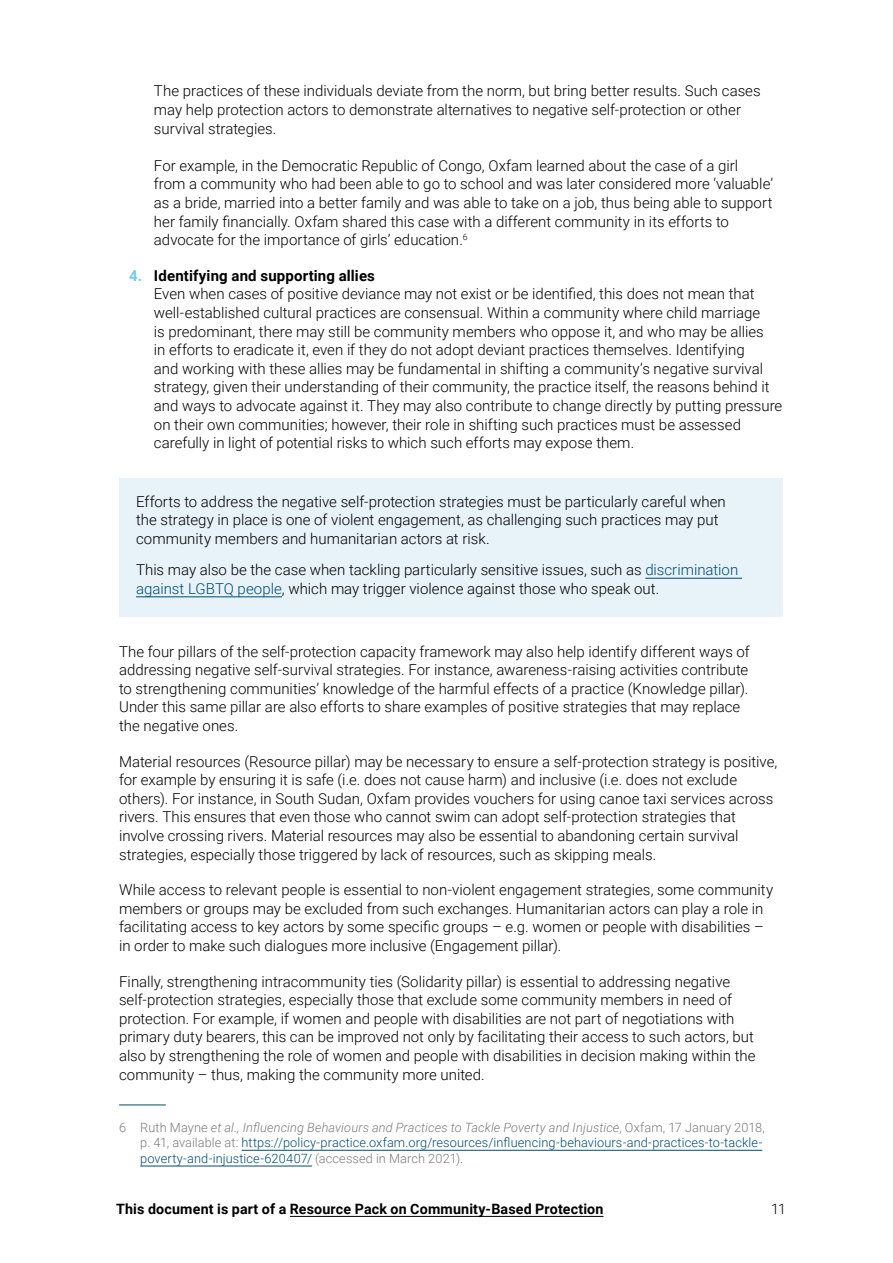
<style>
.page{position:relative;width:893px;height:1263px;background:#fff}
.page>*{position:absolute;margin:0;border:0;box-sizing:border-box;transform-origin:0 0}
.t1{font:300 15px/18.6px "Roboto";color:#000}
.t2{font:700 14.25px "Roboto";letter-spacing:.01em;color:#000}
.t3{font:300 14.25px "Roboto";color:#000}
.t4{font:300 12.75px/15.8px "Roboto";letter-spacing:.01em;color:#004b70}
.s1{font-weight:700;color:#72caef}
.s2{font-weight:700}
.s3{color:#004b70}
.s4{color:#7c7b7b}
.s5{font-style:italic;color:#7c7b7b}
</style>
<div class="page">
<hr style="left:290px;top:1216px;width:313px;height:1px;background:#000">
<div style="left:119px;top:478px;width:663px;height:139px;background:#e7f2f9"></div>
<hr style="left:645px;top:578px;width:97px;height:1px;background:#004b70">
<hr style="left:136px;top:596px;width:146px;height:1px;background:#004b70">
<hr style="left:119px;top:1104px;width:47px;height:1px;background:#004b70">
<hr style="left:242px;top:1150px;width:520px;height:1px;background:#004b70">
<hr style="left:140px;top:1166px;width:172px;height:1px;background:#004b70">
<p class="t1" style="left:154px;top:81px;width:608px">The practices of these individuals deviate from the norm, but bring better results. Such cases may help protection actors to demonstrate alternatives to negative self-protection or other survival strategies.</p>
<p class="t1" style="left:154px;top:156px;width:621px">For example, in the Democratic Republic of Congo, Oxfam learned about the case of a girl from a community who had been able to go to school and was later considered more ‘valuable’ as a bride, married into a better family and was able to take on a job, thus being able to support her family financially. Oxfam shared this case with a different community in its efforts to advocate for the importance of girls’ education.<sup>6</sup></p>
<p class="t1" style="left:154px;top:266px;width:630px;text-indent:-25px"><span class="s1">4.</span> <span class="s2">Identifying and supporting allies<br></span>Even when cases of positive deviance may not exist or be identified, this does not mean that well-established cultural practices are consensual. Within a community where child marriage<br>is predominant, there may still be community members who oppose it, and who may be allies<br>in efforts to eradicate it, even if they do not adopt deviant practices themselves. Identifying<br>and working with these allies may be fundamental in shifting a community’s negative survival strategy, given their understanding of their community, the practice itself, the reasons behind it and ways to advocate against it. They may also contribute to change directly by putting pressure on their own communities; however, their role in shifting such practices must be assessed carefully in light of potential risks to which such efforts may expose them.</p>
<p class="t1" style="left:136px;top:491px;width:591px">Efforts to address the negative self-protection strategies must be particularly careful when the strategy in place is one of violent engagement, as challenging such practices may put community members and humanitarian actors at risk.</p>
<p class="t1" style="left:136px;top:560px;width:604px">This may also be the case when tackling particularly sensitive issues, such as <span class="s3">discrimination against LGBTQ people</span>, which may trigger violence against those who speak out.</p>
<p class="t1" style="left:119px;top:641px;width:632px">The four pillars of the self-protection capacity framework may also help identify different ways of addressing negative self-survival strategies. For instance, awareness-raising activities contribute to strengthening communities’ knowledge of the harmful effects of a practice (Knowledge pillar).<br>Under this same pillar are also efforts to share examples of positive strategies that may replace the negative ones.</p>
<p class="t1" style="left:119px;top:751px;width:660px">Material resources (Resource pillar) may be necessary to ensure a self-protection strategy is positive, for example by ensuring it is safe (i.e. does not cause harm) and inclusive (i.e. does not exclude others). For instance, in South Sudan, Oxfam provides vouchers for using canoe taxi services across rivers. This ensures that even those who cannot swim can adopt self-protection strategies that involve crossing rivers. Material resources may also be essential to abandoning certain survival strategies, especially those triggered by lack of resources, such as skipping meals.</p>
<p class="t1" style="left:119px;top:880px;width:656px">While access to relevant people is essential to non-violent engagement strategies, some community members or groups may be excluded from such exchanges. Humanitarian actors can play a role in facilitating access to key actors by some specific groups – e.g. women or people with disabilities – in order to make such dialogues more inclusive (Engagement pillar).</p>
<p class="t1" style="left:119px;top:971px;width:638px">Finally, strengthening intracommunity ties (Solidarity pillar) is essential to addressing negative self-protection strategies, especially those that exclude some community members in need of protection. For example, if women and people with disabilities are not part of negotiations with primary duty bearers, this can be improved not only by facilitating their access to such actors, but also by strengthening the role of women and people with disabilities in decision making within the community – thus, making the community more united.</p>
<p class="t4" style="left:140px;top:1118px;width:626px;text-indent:-21px"><span class="s4">6 Ruth Mayne</span> <span class="s5">et al., Influencing Behaviours and Practices to Tackle Poverty and Injustice</span><span class="s4">, Oxfam, 17 January 2018, p. 41, available at:</span> https://policy-practice.oxfam.org/resources/influencing-behaviours-and-practices-to-tackle&shy;poverty-and-injustice-620407/ <span class="s4">(accessed in March 2021).</span></p>
<p class="t2" style="left:116px;top:1199px;width:489px">This document is part of a Resource Pack on Community-Based Protection</p>
<p class="t3" style="left:771px;top:1199px;width:16px">11</p>
</div>
